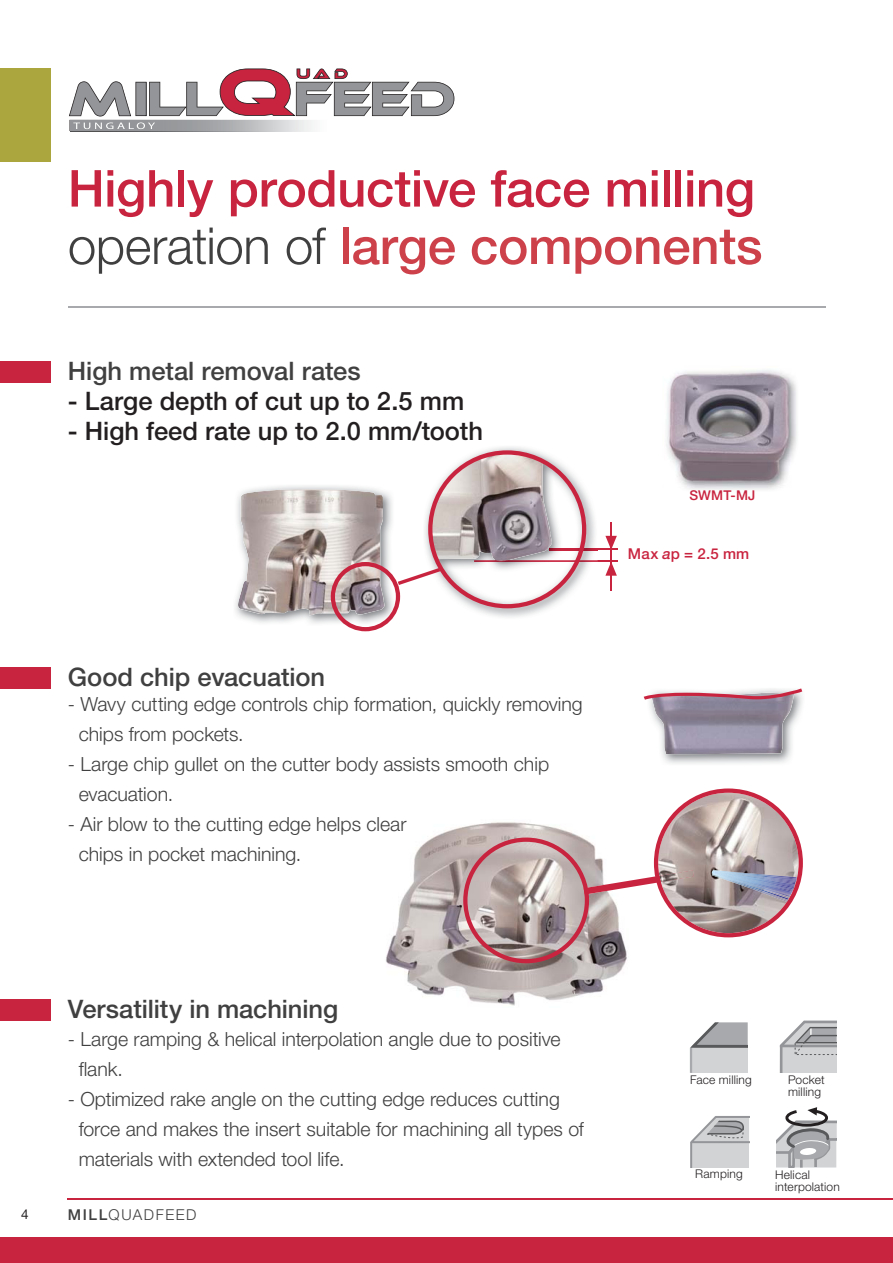
<style>
.page{position:relative;width:893px;height:1263px;background:#fff}
.page>*{position:absolute;margin:0;border:0;box-sizing:border-box;transform-origin:0 0}
.t1{font:500 51px/57.4px "Helvetica Neue LTW1 G";letter-spacing:-.005em;color:#c9243f}
.t2{font:500 25.5px "Helvetica Neue LTW1 G";letter-spacing:-.005em;color:#404041}
.t3{font:500 25.5px "Helvetica Neue LTW1 G";color:#231f20}
.t4{font:300 19.5px/30px "Helvetica Neue LTW1 G";color:#404041}
.t5{font:300 15px "Helvetica Neue LTW1 G";letter-spacing:.1em;color:#404041}
.t6{font:500 15px "Helvetica Neue LTW1 G";color:#c9243f}
.t7{font:500 13.5px "Helvetica Neue LTW1 G";letter-spacing:.01em;color:#c6233e}
.t8{font:13.5px "Helvetica Neue LTW1 G";color:#231f20}
.t9{font:500 13.5px "Helvetica Neue LTW1 G";color:#c9243f}
.t10{font:300 12px/12px "Helvetica Neue LTW1 G";letter-spacing:.015em;color:#231f20}
.s1{font-weight:300;color:#404041}
.s2{color:#cd414b}
.s3{color:#c5233e}
.s4{font-style:italic}
.s5{font-weight:500}
</style>
<div class="page">
<div style="left:0;top:68px;width:51px;height:94px;background:#aba63d"></div>
<div style="left:0;top:1237px;width:892px;height:26px;background:#c9243f"></div>
<hr style="left:68px;top:1199px;width:824px;height:1px;background:#c9243f">
<svg style="left:69px;top:69px;width:385px;height:60px"></svg>
<img style="left:686px;top:384px;width:111px;height:106px">
<img style="left:666px;top:370px;width:129px;height:117px">
<hr style="left:474px;top:561px;width:144px;height:1px;background:#c9243f">
<hr style="left:610px;top:522px;width:1px;height:68px;background:#c9243f">
<hr style="left:549px;top:549px;width:68px;height:1px;background:#c9243f">
<svg style="left:605px;top:536px;width:12px;height:13px"></svg>
<svg style="left:605px;top:562px;width:12px;height:14px"></svg>
<img style="left:238px;top:489px;width:93px;height:126px">
<img style="left:649px;top:691px;width:154px;height:73px">
<img style="left:652px;top:700px;width:142px;height:54px">
<svg style="left:643px;top:688px;width:159px;height:12px"></svg>
<hr style="left:68px;top:306px;width:757px;height:1px;background:#a7a9ac">
<div style="left:0;top:362px;width:51px;height:21px;background:#c9243f"></div>
<div style="left:0;top:668px;width:51px;height:21px;background:#c9243f"></div>
<img style="left:488px;top:447px;width:109px;height:122px">
<div style="left:0;top:999px;width:51px;height:22px;background:#c9243f"></div>
<img style="left:386px;top:827px;width:239px;height:179px">
<svg style="left:463px;top:788px;width:339px;height:175px"></svg>
<svg style="left:776px;top:1107px;width:60px;height:61px"></svg>
<div style="left:691px;top:1142px;width:58px;height:26px;background:#d1d3d4"></div>
<hr style="left:690px;top:1142px;width:2px;height:26px;background:#939598">
<svg style="left:690px;top:1116px;width:59px;height:40px"></svg>
<div style="left:780px;top:1046px;width:56px;height:27px;background:#d1d3d4"></div>
<hr style="left:779px;top:1045px;width:3px;height:28px;background:#939598">
<svg style="left:779px;top:1020px;width:57px;height:35px"></svg>
<div style="left:691px;top:1048px;width:56px;height:25px;background:#d1d3d4"></div>
<hr style="left:690px;top:1048px;width:2px;height:25px;background:#a7a9ac">
<svg style="left:690px;top:1022px;width:57px;height:26px"></svg>
<svg style="left:331px;top:450px;width:255px;height:181px"></svg>
<h1 class="t1" style="left:68px;top:166px;width:696px">Highly productive face milling <span class="s1">operation of</span> <span class="s2">large components</span></h1>
<h2 class="t2" style="left:68px;top:362px;width:294px">High metal removal rates</h2>
<h2 class="t3" style="left:68px;top:392px;width:398px">- Large depth of cut up to 2.5 mm</h2>
<h2 class="t3" style="left:68px;top:422px;width:416px">- High feed rate up to 2.0 mm/tooth</h2>
<h2 class="t2" style="left:68px;top:668px;width:259px">Good chip evacuation</h2>
<p class="t4" style="left:79px;top:692px;width:505px;text-indent:-11px">- Wavy cutting edge controls chip formation, quickly removing chips from pockets.</p>
<p class="t4" style="left:79px;top:752px;width:472px;text-indent:-11px">- Large chip gullet on the cutter body assists smooth chip evacuation.</p>
<p class="t4" style="left:79px;top:812px;width:329px;text-indent:-11px">- Air blow to the cutting edge helps clear chips in pocket machining.</p>
<p class="t7" style="left:689px;top:491px;width:67px">SW<span class="s3">MT M</span>J</p>
<p class="t9" style="left:730px;top:491px;width:7px">-</p>
<p class="t6" style="left:628px;top:549px;width:123px">Max <span class="s4">a</span>p = 2.5 mm</p>
<h2 class="t2" style="left:68px;top:999px;width:272px">Versatility in machining</h2>
<p class="t4" style="left:79px;top:1027px;width:483px;text-indent:-11px">- Large ramping &amp; helical interpolation angle due to positive flank.</p>
<p class="t4" style="left:79px;top:1087px;width:506px;text-indent:-11px">- Optimized rake angle on the cutting edge reduces cutting force and makes the insert suitable for machining all types of materials with extended tool life.</p>
<p class="t8" style="left:21px;top:1210px;width:9px">4</p>
<p class="t5" style="left:68px;top:1210px;width:130px"><span class="s5">MILL</span>QUADFEED</p>
<p class="t10" style="left:690px;top:1076px;width:63px">Face milling</p>
<p class="t10" style="left:788px;top:1076px;width:38px">Pocket milling</p>
<p class="t10" style="left:695px;top:1169px;width:49px">Ramping</p>
<p class="t10" style="left:775px;top:1170px;width:66px">Helical interpolation</p>
</div>
